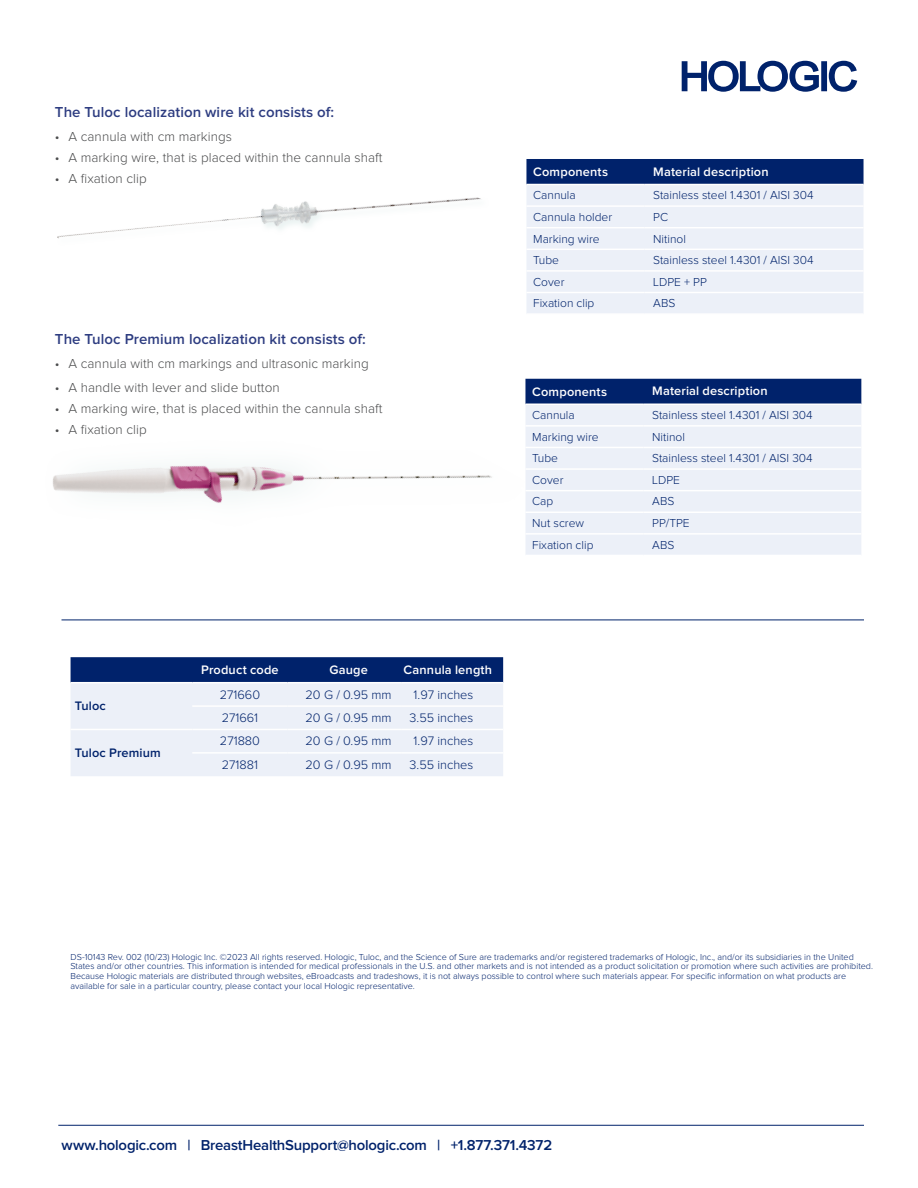
<style>
.page{position:relative;width:918px;height:1188px;background:#fff}
.page>*{position:absolute;margin:0;border:0;box-sizing:border-box;transform-origin:0 0}
.t1{font:600 15px "Proxima Nova";letter-spacing:.005em;color:#2e3d81}
.t2{font:600 14.85px "Proxima Nova";letter-spacing:-.015em;color:#00226b}
.t3{font:300 13.5px "Proxima Nova";letter-spacing:.005em;color:#4b4c4d}
.Reg-8_5-Texte-schwarz{font:300 12.75px "Proxima Nova";color:#00226b}
.Reg-8_5-blau-Tabelle{font:600 12.75px "Proxima Nova";letter-spacing:.015em;color:#fff}
.Reg-8_5-Texte-schwarz-2{font:600 12.75px "Proxima Nova";letter-spacing:.01em;color:#00226b}
.Reg-8_5-Texte-schwarz-3{font:300 12px "Proxima Nova";color:#00226b}
.t4{font:300 9px/9.8px "Proxima Nova";color:#00226b}
</style>
<div class="page">
<hr style="left:58px;top:1125px;width:806px;height:1px;background:#00226b">
<svg style="left:682px;top:61px;width:175px;height:31px"></svg>
<div style="left:71px;top:730px;width:432px;height:46px;background:#ecf0f8"></div>
<hr style="left:192px;top:752px;width:96px;height:2px;background:#fff">
<hr style="left:288px;top:752px;width:113px;height:2px;background:#fff">
<hr style="left:401px;top:752px;width:102px;height:2px;background:#fff">
<div style="left:525px;top:379px;width:336px;height:25px;background:#00226b"></div>
<div style="left:526px;top:405px;width:335px;height:150px;background:#ecf0f8"></div>
<hr style="left:525px;top:425px;width:119px;height:2px;background:#fff">
<hr style="left:644px;top:425px;width:217px;height:2px;background:#fff">
<hr style="left:525px;top:447px;width:119px;height:1px;background:#fff">
<hr style="left:525px;top:490px;width:119px;height:1px;background:#fff">
<hr style="left:644px;top:447px;width:217px;height:1px;background:#fff">
<hr style="left:644px;top:490px;width:217px;height:1px;background:#fff">
<hr style="left:525px;top:468px;width:119px;height:2px;background:#fff">
<hr style="left:525px;top:512px;width:119px;height:1px;background:#fff">
<hr style="left:644px;top:468px;width:217px;height:2px;background:#fff">
<hr style="left:644px;top:512px;width:217px;height:1px;background:#fff">
<hr style="left:525px;top:533px;width:119px;height:2px;background:#fff">
<hr style="left:644px;top:533px;width:217px;height:2px;background:#fff">
<svg style="left:526px;top:159px;width:338px;height:154px;background:#c4cde0"></svg>
<hr style="left:526px;top:184px;width:119px;height:1px;background:#fff">
<hr style="left:645px;top:184px;width:219px;height:1px;background:#fff">
<hr style="left:526px;top:205px;width:119px;height:2px;background:#fff">
<hr style="left:645px;top:205px;width:219px;height:2px;background:#fff">
<hr style="left:526px;top:227px;width:119px;height:1px;background:#fff">
<hr style="left:645px;top:227px;width:219px;height:1px;background:#fff">
<hr style="left:526px;top:249px;width:119px;height:1px;background:#fff">
<hr style="left:645px;top:249px;width:219px;height:1px;background:#fff">
<hr style="left:526px;top:270px;width:119px;height:2px;background:#fff">
<hr style="left:645px;top:270px;width:219px;height:2px;background:#fff">
<hr style="left:526px;top:292px;width:119px;height:1px;background:#fff">
<hr style="left:645px;top:292px;width:219px;height:1px;background:#fff">
<hr style="left:62px;top:620px;width:802px;height:1px;background:#00226b">
<img style="left:53px;top:465px;width:469px;height:264px">
<img style="left:57px;top:197px;width:424px;height:42px">
<p class="t1" style="left:55px;top:105px;width:281px">The Tuloc localization wire kit consists of:</p>
<p class="t3" style="left:55px;top:131px;width:179px">• A cannula with cm markings</p>
<p class="t3" style="left:55px;top:152px;width:329px">• A marking wire, that is placed within the cannula shaft</p>
<p class="t3" style="left:55px;top:173px;width:93px">• A fixation clip</p>
<p class="t1" style="left:55px;top:332px;width:312px">The Tuloc Premium localization kit consists of:</p>
<p class="t3" style="left:55px;top:358px;width:315px">• A cannula with cm markings and ultrasonic marking</p>
<p class="t3" style="left:55px;top:382px;width:226px">• A handle with lever and slide button</p>
<p class="t3" style="left:55px;top:403px;width:329px">• A marking wire, that is placed within the cannula shaft</p>
<p class="t3" style="left:55px;top:424px;width:93px">• A fixation clip</p>
<p class="Reg-8_5-blau-Tabelle" style="left:533px;top:166px;width:76px">Components</p>
<p class="Reg-8_5-blau-Tabelle" style="left:653px;top:166px;width:117px">Material description</p>
<p class="Reg-8_5-Texte-schwarz-3" style="left:533px;top:190px;width:44px">Cannula</p>
<p class="Reg-8_5-Texte-schwarz-3" style="left:653px;top:190px;width:162px">Stainless steel 1.4301 / AISI 304</p>
<p class="Reg-8_5-Texte-schwarz-3" style="left:533px;top:211px;width:81px">Cannula holder</p>
<p class="Reg-8_5-Texte-schwarz-3" style="left:653px;top:211px;width:16px">PC</p>
<p class="Reg-8_5-Texte-schwarz-3" style="left:533px;top:233px;width:68px">Marking wire</p>
<p class="Reg-8_5-Texte-schwarz-3" style="left:653px;top:233px;width:34px">Nitinol</p>
<p class="Reg-8_5-Texte-schwarz-3" style="left:533px;top:255px;width:27px">Tube</p>
<p class="Reg-8_5-Texte-schwarz-3" style="left:653px;top:255px;width:162px">Stainless steel 1.4301 / AISI 304</p>
<p class="Reg-8_5-Texte-schwarz-3" style="left:533px;top:276px;width:33px">Cover</p>
<p class="Reg-8_5-Texte-schwarz-3" style="left:653px;top:276px;width:55px">LDPE + PP</p>
<p class="Reg-8_5-Texte-schwarz-3" style="left:533px;top:298px;width:63px">Fixation clip</p>
<p class="Reg-8_5-Texte-schwarz-3" style="left:653px;top:298px;width:24px">ABS</p>
<p class="Reg-8_5-blau-Tabelle" style="left:532px;top:386px;width:76px">Components</p>
<p class="Reg-8_5-blau-Tabelle" style="left:652px;top:385px;width:117px">Material description</p>
<p class="Reg-8_5-Texte-schwarz-3" style="left:532px;top:410px;width:44px">Cannula</p>
<p class="Reg-8_5-Texte-schwarz-3" style="left:652px;top:410px;width:162px">Stainless steel 1.4301 / AISI 304</p>
<p class="Reg-8_5-Texte-schwarz-3" style="left:532px;top:431px;width:68px">Marking wire</p>
<p class="Reg-8_5-Texte-schwarz-3" style="left:652px;top:431px;width:34px">Nitinol</p>
<p class="Reg-8_5-Texte-schwarz-3" style="left:532px;top:453px;width:27px">Tube</p>
<p class="Reg-8_5-Texte-schwarz-3" style="left:652px;top:453px;width:162px">Stainless steel 1.4301 / AISI 304</p>
<p class="Reg-8_5-Texte-schwarz-3" style="left:532px;top:474px;width:33px">Cover</p>
<p class="Reg-8_5-Texte-schwarz-3" style="left:652px;top:474px;width:29px">LDPE</p>
<p class="Reg-8_5-Texte-schwarz-3" style="left:532px;top:496px;width:23px">Cap</p>
<p class="Reg-8_5-Texte-schwarz-3" style="left:652px;top:496px;width:24px">ABS</p>
<p class="Reg-8_5-Texte-schwarz-3" style="left:532px;top:518px;width:53px">Nut screw</p>
<p class="Reg-8_5-Texte-schwarz-3" style="left:652px;top:518px;width:39px">PP/TPE</p>
<p class="Reg-8_5-Texte-schwarz-3" style="left:532px;top:539px;width:63px">Fixation clip</p>
<p class="Reg-8_5-Texte-schwarz-3" style="left:652px;top:539px;width:24px">ABS</p>
<p class="Reg-8_5-Texte-schwarz-2" style="left:75px;top:700px;width:33px">Tuloc</p>
<p class="Reg-8_5-Texte-schwarz-2" style="left:75px;top:747px;width:88px">Tuloc Premium</p>
<p class="Reg-8_5-blau-Tabelle" style="left:201px;top:664px;width:79px">Product code</p>
<p class="Reg-8_5-blau-Tabelle" style="left:329px;top:664px;width:40px">Gauge</p>
<p class="Reg-8_5-blau-Tabelle" style="left:404px;top:664px;width:90px">Cannula length</p>
<p class="Reg-8_5-Texte-schwarz" style="left:220px;top:689px;width:42px">271660</p>
<p class="Reg-8_5-Texte-schwarz" style="left:306px;top:689px;width:88px">20 G / 0.95 mm</p>
<p class="Reg-8_5-Texte-schwarz" style="left:414px;top:689px;width:61px">1.97 inches</p>
<p class="Reg-8_5-Texte-schwarz" style="left:222px;top:712px;width:38px">271661</p>
<p class="Reg-8_5-Texte-schwarz" style="left:306px;top:712px;width:88px">20 G / 0.95 mm</p>
<p class="Reg-8_5-Texte-schwarz" style="left:410px;top:712px;width:65px">3.55 inches</p>
<p class="Reg-8_5-Texte-schwarz" style="left:220px;top:735px;width:42px">271880</p>
<p class="Reg-8_5-Texte-schwarz" style="left:306px;top:735px;width:88px">20 G / 0.95 mm</p>
<p class="Reg-8_5-Texte-schwarz" style="left:414px;top:735px;width:61px">1.97 inches</p>
<p class="Reg-8_5-Texte-schwarz" style="left:222px;top:759px;width:38px">271881</p>
<p class="Reg-8_5-Texte-schwarz" style="left:306px;top:759px;width:88px">20 G / 0.95 mm</p>
<p class="Reg-8_5-Texte-schwarz" style="left:410px;top:759px;width:65px">3.55 inches</p>
<p class="t4" style="left:71px;top:952px;width:804px">DS-10143 Rev. 002 (10/23) Hologic Inc. ©2023 All rights reserved. Hologic, Tuloc, and the Science of Sure are trademarks and/or registered trademarks of Hologic, Inc., and/or its subsidiaries in the United States and/or other countries. This information is intended for medical professionals in the U.S. and other markets and is not intended as a product solicitation or promotion where such activities are prohibited.<br>Because Hologic materials are distributed through websites, eBroadcasts and tradeshows, it is not always possible to control where such materials appear. For specific information on what products are available for sale in a particular country, please contact your local Hologic representative.</p>
<p class="t2" style="left:62px;top:1139px;width:492px">www.hologic.com | BreastHealthSupport@hologic.com | +1.877.371.4372</p>
</div>
